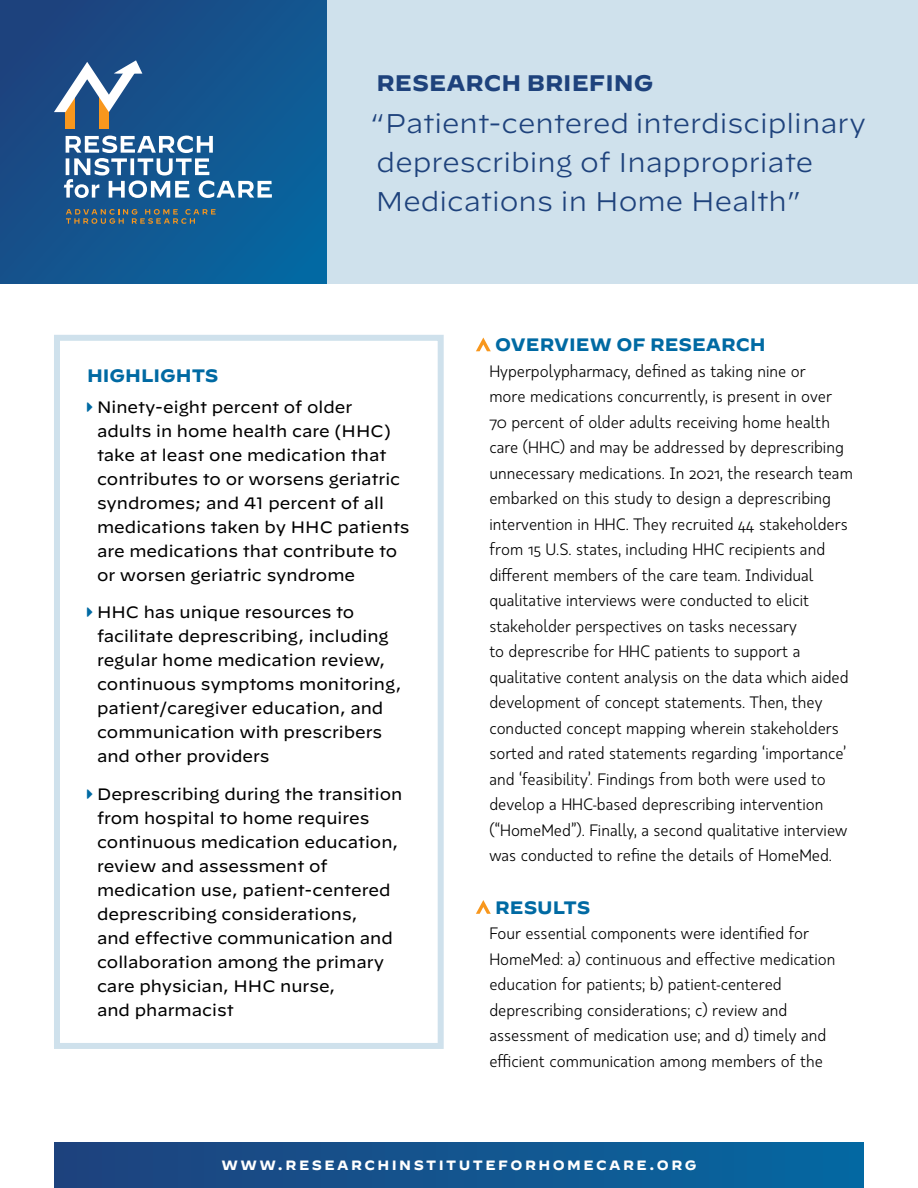
<style>
.page{position:relative;width:918px;height:1188px;background:#fff}
.page>*{position:absolute;margin:0;border:0;box-sizing:border-box;transform-origin:0 0}
.t1{font:300 27px/39px "Decimal";color:#1e427c}
.Subhead{font:700 22.5px "Decimal";color:#1e427c}
.Subhead-2{font:700 18px "Decimal";color:#006aa3}
.Body_Copy{font:16.5px/25.5px "Kappa Text";color:#000}
.Paragraph_Style_1{font:16.5px/24px "Decimal";color:#000}
.t2{font:700 13.5px "Decimal";letter-spacing:.18em;color:#fff}
</style>
<div class="page">
<div style="left:326px;top:0;width:592px;height:284px;background:#cfe1ec"></div>
<div style="left:0;top:0;width:326px;height:284px;background:linear-gradient(to right,#1c4782,#0b609a)"></div>
<div style="left:54px;top:1143px;width:810px;height:45px;background:linear-gradient(to right,#1f427d,#0668a1)"></div>
<svg style="left:476px;top:338px;width:15px;height:13px"></svg>
<svg style="left:476px;top:900px;width:15px;height:14px"></svg>
<div style="left:99px;top:97px;width:10px;height:31px;background:#f8971d"></div>
<div style="left:65px;top:97px;width:10px;height:31px;background:#f8971d"></div>
<svg style="left:54px;top:60px;width:88px;height:52px"></svg>
<svg style="left:64px;top:136px;width:208px;height:62px"></svg>
<svg style="left:66px;top:209px;width:150px;height:15px"></svg>
<div style="left:54px;top:335px;width:390px;height:714px;border:6px solid #cfe1ec"></div>
<p class="Subhead" style="left:377px;top:70px;width:278px">RESEARCH BRIEFING</p>
<p class="t1" style="left:370px;top:104px;width:497px">“Patient-centered interdisciplinary deprescribing of Inappropriate<br>Medications in Home Health”</p>
<p class="Subhead-2" style="left:87px;top:365px;width:133px">HIGHLIGHTS</p>
<p class="Paragraph_Style_1" style="left:97px;top:395px;width:314px">Ninety-eight percent of older adults in home health care (HHC) take at least one medication that contributes to or worsens geriatric syndromes; and 41 percent of all medications taken by HHC patients are medications that contribute to or worsen geriatric syndrome</p>
<p class="Paragraph_Style_1" style="left:97px;top:601px;width:306px">HHC has unique resources to facilitate deprescribing, including regular home medication review, continuous symptoms monitoring, patient/caregiver education, and communication with prescribers and other providers</p>
<p class="Paragraph_Style_1" style="left:97px;top:782px;width:307px">Deprescribing during the transition from hospital to home requires continuous medication education, review and assessment of medication use, patient-centered deprescribing considerations,<br>and effective communication and collaboration among the primary care physician, HHC nurse,<br>and pharmacist</p>
<p class="Subhead-2" style="left:495px;top:335px;width:272px">OVERVIEW OF RESEARCH</p>
<p class="Body_Copy" style="left:489px;top:358px;width:365px">Hyperpolypharmacy, defined as taking nine or<br>more medications concurrently, is present in over 70 percent of older adults receiving home health care (HHC) and may be addressed by deprescribing unnecessary medications. In 2021, the research team embarked on this study to design a deprescribing intervention in HHC. They recruited 44 stakeholders from 15 U.S. states, including HHC recipients and different members of the care team. Individual qualitative interviews were conducted to elicit stakeholder perspectives on tasks necessary<br>to deprescribe for HHC patients to support a qualitative content analysis on the data which aided development of concept statements. Then, they conducted concept mapping wherein stakeholders sorted and rated statements regarding ‘importance’ and ‘feasibility’. Findings from both were used to develop a HHC-based deprescribing intervention (“HomeMed”). Finally, a second qualitative interview was conducted to refine the details of HomeMed.</p>
<p class="Subhead-2" style="left:495px;top:897px;width:96px">RESULTS</p>
<p class="Body_Copy" style="left:489px;top:920px;width:348px">Four essential components were identified for HomeMed: a) continuous and effective medication education for patients; b) patient-centered deprescribing considerations; c) review and assessment of medication use; and d) timely and efficient communication among members of the</p>
<p class="t2" style="left:222px;top:1157px;width:476px">WWW.RESEARCHINSTITUTEFORHOMECARE.ORG</p>
</div>
